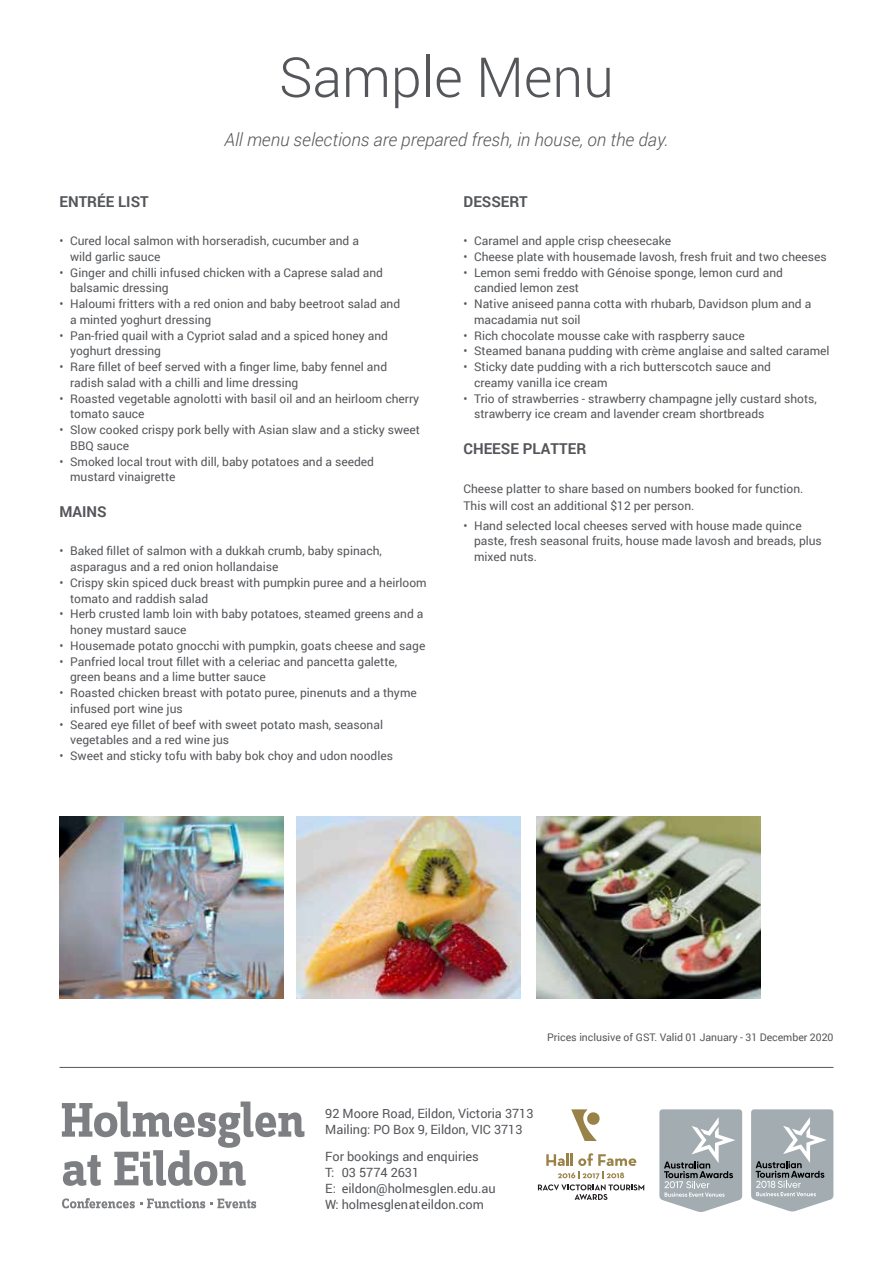
<style>
.page{position:relative;width:893px;height:1263px;background:#fff}
.page>*{position:absolute;margin:0;border:0;box-sizing:border-box;transform-origin:0 0}
.t1{font:300 55.2px "Roboto";color:#54565a}
.t2{font:italic 300 18px "Roboto";color:#54565a}
.t3{font:700 15px "Roboto";color:#54565a}
.t4{font:12.75px/16px "Roboto";letter-spacing:-.005em;color:#54565a}
.t5{font:12px/15.8px "Roboto";color:#54565a}
.t6{font:10.5px "Roboto";letter-spacing:-.005em;color:#54565a}
</style>
<div class="page">
<hr style="left:60px;top:1067px;width:773px;height:1px;background:#54565a">
<svg style="left:62px;top:1101px;width:242px;height:85px"></svg>
<svg style="left:62px;top:1198px;width:194px;height:10px"></svg>
<svg style="left:571px;top:1109px;width:29px;height:32px"></svg>
<svg style="left:538px;top:1153px;width:106px;height:47px"></svg>
<svg style="left:659px;top:1109px;width:83px;height:103px;background:#a9b1b5"></svg>
<svg style="left:751px;top:1109px;width:82px;height:102px;background:#a8b0b4"></svg>
<img style="left:536px;top:816px;width:224px;height:183px">
<img style="left:60px;top:816px;width:223px;height:183px">
<img style="left:296px;top:816px;width:224px;height:183px">
<h1 class="t1" style="left:279px;top:39px;width:336px">Sample Menu</h1>
<h2 class="t2" style="left:224px;top:128px;width:445px">All menu selections are prepared fresh, in house, on the day.</h2>
<p class="t3" style="left:60px;top:191px;width:91px">ENTRÉE LIST</p>
<p class="t5" style="left:70px;top:232px;width:290px;text-indent:-11px">• Cured local salmon with horseradish, cucumber and a wild garlic sauce</p>
<p class="t5" style="left:70px;top:264px;width:314px;text-indent:-11px">• Ginger and chilli infused chicken with a Caprese salad and balsamic dressing</p>
<p class="t5" style="left:70px;top:295px;width:332px;text-indent:-11px">• Haloumi fritters with a red onion and baby beetroot salad and a minted yoghurt dressing</p>
<p class="t5" style="left:70px;top:327px;width:319px;text-indent:-11px">• Pan-fried quail with a Cypriot salad and a spiced honey and yoghurt dressing</p>
<p class="t5" style="left:70px;top:358px;width:319px;text-indent:-11px">• Rare fillet of beef served with a finger lime, baby fennel and radish salad with a chilli and lime dressing</p>
<p class="t5" style="left:70px;top:390px;width:351px;text-indent:-11px">• Roasted vegetable agnolotti with basil oil and an heirloom cherry tomato sauce</p>
<p class="t5" style="left:70px;top:421px;width:351px;text-indent:-11px">• Slow cooked crispy pork belly with Asian slaw and a sticky sweet<br>BBQ sauce</p>
<p class="t5" style="left:70px;top:453px;width:305px;text-indent:-11px">• Smoked local trout with dill, baby potatoes and a seeded mustard vinaigrette</p>
<p class="t3" style="left:60px;top:501px;width:49px">MAINS</p>
<p class="t5" style="left:70px;top:543px;width:313px;text-indent:-11px">• Baked fillet of salmon with a dukkah crumb, baby spinach, asparagus and a red onion hollandaise</p>
<p class="t5" style="left:70px;top:574px;width:358px;text-indent:-11px">• Crispy skin spiced duck breast with pumpkin puree and a heirloom tomato and raddish salad</p>
<p class="t5" style="left:70px;top:606px;width:355px;text-indent:-11px">• Herb crusted lamb loin with baby potatoes, steamed greens and a honey mustard sauce</p>
<p class="t5" style="left:60px;top:637px;width:367px">• Housemade potato gnocchi with pumpkin, goats cheese and sage</p>
<p class="t5" style="left:70px;top:653px;width:329px;text-indent:-11px">• Panfried local trout fillet with a celeriac and pancetta galette, green beans and a lime butter sauce</p>
<p class="t5" style="left:70px;top:684px;width:348px;text-indent:-11px">• Roasted chicken breast with potato puree, pinenuts and a thyme infused port wine jus</p>
<p class="t5" style="left:70px;top:716px;width:314px;text-indent:-11px">• Seared eye fillet of beef with sweet potato mash, seasonal vegetables and a red wine jus</p>
<p class="t5" style="left:60px;top:747px;width:335px">• Sweet and sticky tofu with baby bok choy and udon noodles</p>
<p class="t3" style="left:463px;top:191px;width:66px">DESSERT</p>
<p class="t5" style="left:463px;top:232px;width:209px">• Caramel and apple crisp cheesecake</p>
<p class="t5" style="left:463px;top:248px;width:365px">• Cheese plate with housemade lavosh, fresh fruit and two cheeses</p>
<p class="t5" style="left:474px;top:264px;width:310px;text-indent:-11px">• Lemon semi freddo with Génoise sponge, lemon curd and candied lemon zest</p>
<p class="t5" style="left:474px;top:295px;width:339px;text-indent:-11px">• Native aniseed panna cotta with rhubarb, Davidson plum and a macadamia nut soil</p>
<p class="t5" style="left:463px;top:327px;width:283px">• Rich chocolate mousse cake with raspberry sauce</p>
<p class="t5" style="left:463px;top:343px;width:368px">• Steamed banana pudding with crème anglaise and salted caramel</p>
<p class="t5" style="left:474px;top:358px;width:298px;text-indent:-11px">• Sticky date pudding with a rich butterscotch sauce and creamy vanilla ice cream</p>
<p class="t5" style="left:474px;top:390px;width:344px;text-indent:-11px">• Trio of strawberries - strawberry champagne jelly custard shots, strawberry ice cream and lavender cream shortbreads</p>
<p class="t3" style="left:463px;top:438px;width:124px">CHEESE PLATTER</p>
<p class="t5" style="left:463px;top:480px;width:341px;line-height:16.5px">Cheese platter to share based on numbers booked for function.<br>This will cost an additional $12 per person.</p>
<p class="t5" style="left:474px;top:517px;width:349px;text-indent:-11px">• Hand selected local cheeses served with house made quince paste, fresh seasonal fruits, house made lavosh and breads, plus mixed nuts.</p>
<p class="t6" style="left:547px;top:1030px;width:288px">Prices inclusive of GST. Valid 01 January - 31 December 2020</p>
<p class="t4" style="left:325px;top:1105px;width:210px">92 Moore Road, Eildon, Victoria 3713<br>Mailing: PO Box 9, Eildon, VIC 3713</p>
<p class="t4" style="left:325px;top:1148px;width:172px">For bookings and enquiries<br>T: 03 5774 2631<br>E: eildon@holmesglen.edu.au<br>W: holmesglenateildon.com</p>
</div>
